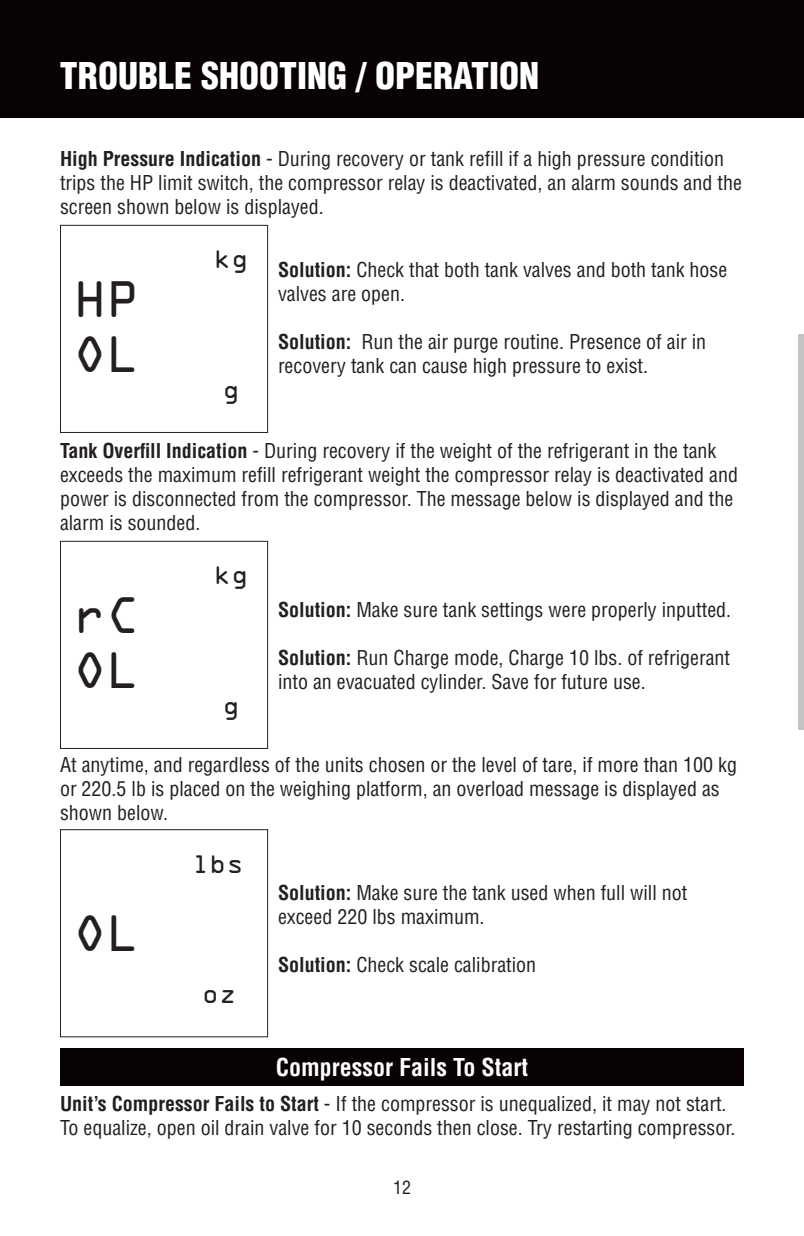
<style>
.page{position:relative;width:804px;height:1236px;background:#fff}
.page>*{position:absolute;margin:0;border:0;box-sizing:border-box;transform-origin:0 0}
.t1{font:46px/55.2px "OCRA Std";color:#231f20}
.t2{font:900 condensed 36px "Helvetica";color:#fff}
.t3{font:700 condensed 24px "Helvetica";color:#fff}
.t4{font:24px "OCRA Std";color:#231f20}
.t5{font:condensed 20px/24px "Helvetica";color:#231f20}
.t6{font:condensed 18px "Helvetica";color:#231f20}
.s1{font-weight:700}
</style>
<div class="page">
<div style="left:798px;top:334px;width:6px;height:396px;background:#c4c4c5"></div>
<div style="left:0;top:0;width:804px;height:118px;background:#080302"></div>
<div style="left:60px;top:1048px;width:684px;height:38px;background:#080302"></div>
<div style="left:60px;top:541px;width:208px;height:208px;border:1px solid #231f20"></div>
<div style="left:60px;top:829px;width:208px;height:208px;border:1px solid #231f20"></div>
<div style="left:60px;top:225px;width:208px;height:208px;border:1px solid #231f20"></div>
<h2 class="t2" style="left:60px;top:53px;width:481px">TROUBLE SHOOTING / OPERATION</h2>
<p class="t5" style="left:60px;top:147px;width:683px"><span class="s1">High Pressure Indication</span> - During recovery or tank refill if a high pressure condition trips the HP limit switch, the compressor relay is deactivated, an alarm sounds and the screen shown below is displayed.</p>
<h1 class="t1" style="left:73px;top:276px;width:68px">HP<br>OL</h1>
<p class="t4" style="left:214px;top:248px;width:36px">kg</p>
<p class="t4" style="left:223px;top:379px;width:19px">g</p>
<p class="t5" style="left:278px;top:257px;width:451px"><span class="s1">Solution:</span> Check that both tank valves and both tank hose valves are open.</p>
<p class="t5" style="left:278px;top:329px;width:430px"><span class="s1">Solution:</span> Run the air purge routine. Presence of air in recovery tank can cause high pressure to exist.</p>
<p class="t5" style="left:60px;top:439px;width:680px"><span class="s1">Tank Overfill Indication</span> - During recovery if the weight of the refrigerant in the tank exceeds the maximum refill refrigerant weight the compressor relay is deactivated and power is disconnected from the compressor. The message below is displayed and the alarm is sounded.</p>
<h1 class="t1" style="left:73px;top:592px;width:68px">rC<br>OL</h1>
<p class="t4" style="left:214px;top:564px;width:36px">kg</p>
<p class="t4" style="left:223px;top:695px;width:19px">g</p>
<p class="t5" style="left:278px;top:598px;width:455px"><span class="s1">Solution:</span> Make sure tank settings were properly inputted.</p>
<p class="t5" style="left:278px;top:646px;width:454px"><span class="s1">Solution:</span> Run Charge mode, Charge 10 lbs. of refrigerant into an evacuated cylinder. Save for future use.</p>
<p class="t5" style="left:60px;top:753px;width:679px">At anytime, and regardless of the units chosen or the level of tare, if more than 100 kg or 220.5 lb is placed on the weighing platform, an overload message is displayed as shown below.</p>
<h1 class="t1" style="left:73px;top:910px;width:68px">OL</h1>
<p class="t4" style="left:192px;top:853px;width:53px">lbs</p>
<p class="t4" style="left:202px;top:984px;width:36px">oz</p>
<p class="t5" style="left:278px;top:881px;width:411px"><span class="s1">Solution:</span> Make sure the tank used when full will not exceed 220 lbs maximum.</p>
<p class="t5" style="left:278px;top:953px;width:260px"><span class="s1">Solution:</span> Check scale calibration</p>
<p class="t3" style="left:276px;top:1053px;width:254px">Compressor Fails To Start</p>
<p class="t5" style="left:60px;top:1092px;width:677px"><span class="s1">Unit’s Compressor Fails to Start</span> - If the compressor is unequalized, it may not start.<br>To equalize, open oil drain valve for 10 seconds then close. Try restarting compressor.</p>
<p class="t6" style="left:393px;top:1176px;width:19px">12</p>
</div>
